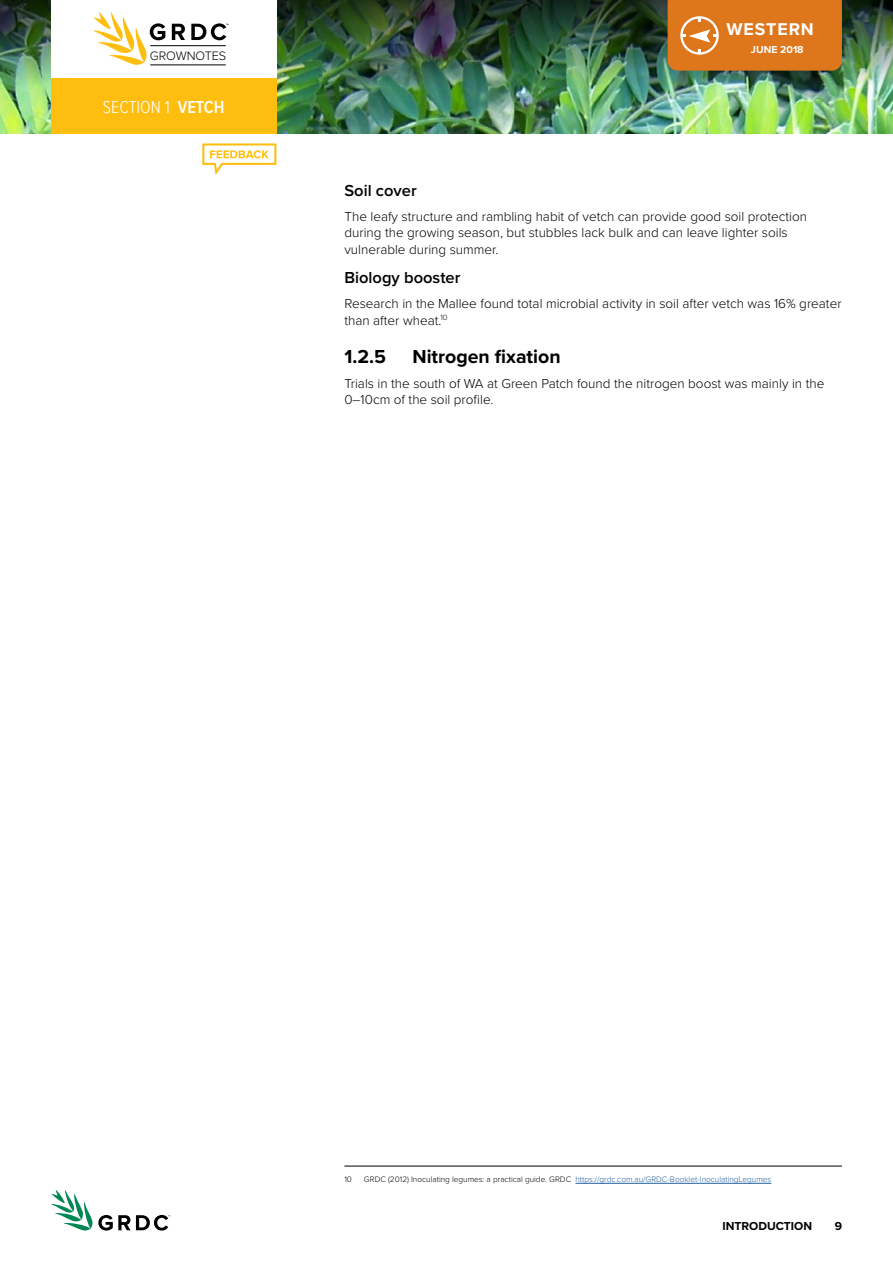
<style>
.page{position:relative;width:893px;height:1263px;background:#fff}
.page>*{position:absolute;margin:0;border:0;box-sizing:border-box;transform-origin:0 0}
.t1{font:700 19.5px "Proxima Nova";color:#000}
.t2{font:300 18px "Proxima Nova Cond";color:#fff}
.t3{font:700 17.7px "Proxima Nova";letter-spacing:.05em;color:#fff}
.t4{font:600 16.5px "Proxima Nova";color:#000}
.t5{font:300 13.5px/16.5px "Proxima Nova";color:#000}
.t6{font:300 12.75px "Proxima Nova";letter-spacing:-.01em;color:#000}
.t7{font:700 12px "Proxima Nova";color:#000}
.t8{font:700 10.5px "Proxima Nova";color:#fff}
.t9{font:300 8.25px "Proxima Nova";color:#215e9e}
.t10{font:300 8.25px "Proxima Nova";color:#000}
.s1{font-weight:600}
.s2{color:#000}
</style>
<div class="page">
<img style="left:0;top:117px;width:893px;height:16px">
<img style="left:0;top:0;width:893px;height:117px">
<svg style="left:51px;top:1190px;width:119px;height:41px"></svg>
<div style="left:51px;top:0;width:225px;height:81px;background:#fff"></div>
<div style="left:51px;top:78px;width:225px;height:55px;background:#febe10"></div>
<hr style="left:150px;top:45px;width:76px;height:1px;background:#000">
<hr style="left:150px;top:65px;width:76px;height:1px;background:#000">
<svg style="left:93px;top:12px;width:72px;height:53px"></svg>
<svg style="left:172px;top:24px;width:13px;height:16px"></svg>
<svg style="left:191px;top:23px;width:38px;height:17px"></svg>
<div style="left:668px;top:0;width:174px;height:71px;background:#de761c"></div>
<hr style="left:344px;top:1166px;width:498px;height:1px;background:#000">
<hr style="left:575px;top:1183px;width:196px;height:1px;background:#215e9e">
<svg style="left:202px;top:143px;width:74px;height:32px"></svg>
<p class="t6" style="left:150px;top:48px;width:78px">GROWNOTES</p>
<h2 class="t2" style="left:103px;top:94px;width:123px">SECTION 1 <span class="s1">VETCH</span></h2>
<h3 class="t3" style="left:726px;top:19px;width:89px">WESTERN</h3>
<p class="t8" style="left:751px;top:41px;width:54px">JUNE 2018</p>
<p class="t4" style="left:344px;top:178px;width:74px">Soil cover</p>
<p class="t5" style="left:344px;top:208px;width:464px">The leafy structure and rambling habit of vetch can provide good soil protection during the growing season, but stubbles lack bulk and can leave lighter soils vulnerable during summer.</p>
<p class="t4" style="left:344px;top:266px;width:118px">Biology booster</p>
<p class="t5" style="left:344px;top:295px;width:499px">Research in the Mallee found total microbial activity in soil after vetch was 16% greater than after wheat.<sup>10</sup></p>
<h1 class="t1" style="left:344px;top:342px;width:43px">1.2.5</h1>
<h1 class="t1" style="left:412px;top:342px;width:150px">NITROGEN FIXATION</h1>
<p class="t5" style="left:344px;top:375px;width:481px">Trials in the south of WA at Green Patch found the nitrogen boost was mainly in the<br>0–10cm of the soil profile.</p>
<p class="t10" style="left:344px;top:1173px;width:9px">10</p>
<p class="t9" style="left:364px;top:1173px;width:409px"><span class="s2">GRDC (2012) Inoculating legumes: a practical guide. GRDC</span> https://grdc.com.au/GRDC-Booklet-InoculatingLegumes</p>
<p class="t7" style="left:722px;top:1217px;width:91px">INTRODUCTION</p>
<p class="t7" style="left:835px;top:1217px;width:9px">9</p>
</div>
